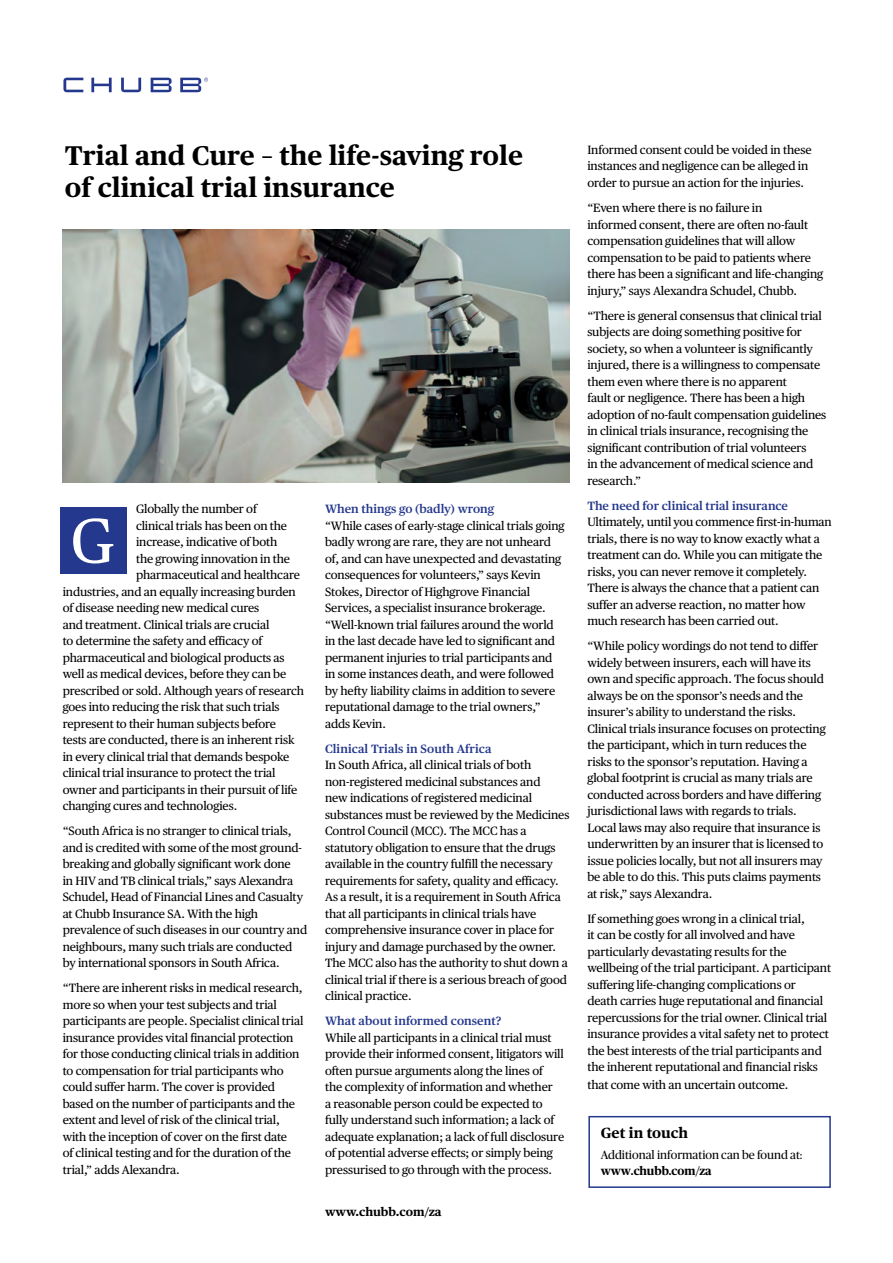
<style>
.page{position:relative;width:893px;height:1263px;background:#fff}
.page>*{position:absolute;margin:0;border:0;box-sizing:border-box;transform-origin:0 0}
.t1{font:63px "Chubb Publico Text";color:#fff}
.t2{font:700 27px/32.2px "Chubb Publico Text";color:#000}
.t3{font:700 14.7px "Chubb Publico Text";color:#000}
.t4{font:12px/16.5px "Chubb Publico Text";letter-spacing:-.01em;color:#000}
.t5{font:600 12px "Chubb Publico Text";color:#24388d}
.t6{font:12px "Chubb Publico";color:#000}
.t7{font:700 12px "Chubb Publico";color:#000}
.t8{font:700 12px "Chubb Publico Text";color:#000}
</style>
<div class="page">
<div style="left:588px;top:1116px;width:243px;height:72px;background:#fff;border:2px solid #24388d"></div>
<div style="left:60px;top:507px;width:67px;height:66px;background:#24388d"></div>
<svg style="left:63px;top:78px;width:145px;height:14px"></svg>
<img style="left:62px;top:230px;width:508px;height:253px">
<h2 class="t2" style="left:65px;top:137px;width:460px">Trial and Cure – the life-saving role of clinical trial insurance</h2>
<p class="t4" style="left:136px;top:500px;width:122px">Globally the number of</p>
<p class="t4" style="left:136px;top:517px;width:153px">clinical trials has been on the</p>
<p class="t4" style="left:136px;top:533px;width:143px">increase, indicative of both</p>
<p class="t4" style="left:136px;top:550px;width:156px">the growing innovation in the</p>
<p class="t4" style="left:136px;top:566px;width:165px">pharmaceutical and healthcare</p>
<p class="t4" style="left:63px;top:583px;width:235px">industries, and an equally increasing burden</p>
<p class="t4" style="left:63px;top:599px;width:198px">of disease needing new medical cures</p>
<p class="t4" style="left:63px;top:616px;width:208px">and treatment. Clinical trials are crucial</p>
<p class="t4" style="left:63px;top:632px;width:201px">to determine the safety and efficacy of</p>
<p class="t4" style="left:63px;top:649px;width:223px">pharmaceutical and biological products as</p>
<p class="t4" style="left:63px;top:665px;width:225px">well as medical devices, before they can be</p>
<p class="t4" style="left:63px;top:682px;width:243px">prescribed or sold. Although years of research</p>
<p class="t4" style="left:63px;top:698px;width:218px">goes into reducing the risk that such trials</p>
<p class="t4" style="left:63px;top:715px;width:215px">represent to their human subjects before</p>
<p class="t4" style="left:63px;top:731px;width:233px">tests are conducted, there is an inherent risk</p>
<p class="t4" style="left:63px;top:748px;width:228px">in every clinical trial that demands bespoke</p>
<p class="t4" style="left:63px;top:764px;width:214px">clinical trial insurance to protect the trial</p>
<p class="t4" style="left:63px;top:781px;width:236px">owner and participants in their pursuit of life</p>
<p class="t4" style="left:63px;top:797px;width:176px">changing cures and technologies.</p>
<p class="t4" style="left:63px;top:822px;width:246px">“South Africa is no stranger to clinical trials, and is credited with some of the most ground&shy;breaking and globally significant work done<br>in HIV and TB clinical trials,” says Alexandra Schudel, Head of Financial Lines and Casualty at Chubb Insurance SA. With the high prevalence of such diseases in our country and neighbours, many such trials are conducted by international sponsors in South Africa.</p>
<p class="t4" style="left:63px;top:979px;width:242px">“There are inherent risks in medical research, more so when your test subjects and trial participants are people. Specialist clinical trial insurance provides vital financial protection for those conducting clinical trials in addition to compensation for trial participants who could suffer harm. The cover is provided based on the number of participants and the extent and level of risk of the clinical trial, with the inception of cover on the first date<br>of clinical testing and for the duration of the trial,” adds Alexandra.</p>
<h1 class="t1" style="left:71px;top:493px;width:45px">G</h1>
<p class="t5" style="left:325px;top:500px;width:171px">When things go (badly) wrong</p>
<p class="t4" style="left:325px;top:517px;width:241px">“While cases of early-stage clinical trials going badly wrong are rare, they are not unheard of, and can have unexpected and devastating consequences for volunteers,” says Kevin Stokes, Director of Highgrove Financial Services, a specialist insurance brokerage. “Well-known trial failures around the world in the last decade have led to significant and permanent injuries to trial participants and in some instances death, and were followed by hefty liability claims in addition to severe reputational damage to the trial owners,” adds Kevin.</p>
<p class="t5" style="left:325px;top:739px;width:168px">Clinical Trials in South Africa</p>
<p class="t4" style="left:325px;top:756px;width:246px">In South Africa, all clinical trials of both non-registered medicinal substances and<br>new indications of registered medicinal substances must be reviewed by the Medicines Control Council (MCC). The MCC has a statutory obligation to ensure that the drugs available in the country fulfill the necessary requirements for safety, quality and efficacy.<br>As a result, it is a requirement in South Africa that all participants in clinical trials have comprehensive insurance cover in place for injury and damage purchased by the owner.<br>The MCC also has the authority to shut down a clinical trial if there is a serious breach of good clinical practice.</p>
<p class="t5" style="left:325px;top:1012px;width:178px">What about informed consent?</p>
<p class="t4" style="left:325px;top:1029px;width:241px">While all participants in a clinical trial must provide their informed consent, litigators will often pursue arguments along the lines of<br>the complexity of information and whether<br>a reasonable person could be expected to fully understand such information; a lack of adequate explanation; a lack of full disclosure of potential adverse effects; or simply being pressurised to go through with the process.</p>
<p class="t8" style="left:325px;top:1202px;width:118px">www.chubb.com/za</p>
<p class="t4" style="left:587px;top:141px;width:226px">Informed consent could be voided in these instances and negligence can be alleged in order to pursue an action for the injuries.</p>
<p class="t4" style="left:587px;top:199px;width:237px">“Even where there is no failure in<br>informed consent, there are often no-fault compensation guidelines that will allow compensation to be paid to patients where there has been a significant and life-changing injury,” says Alexandra Schudel, Chubb.</p>
<p class="t4" style="left:587px;top:306px;width:241px">“There is general consensus that clinical trial subjects are doing something positive for society, so when a volunteer is significantly injured, there is a willingness to compensate them even where there is no apparent<br>fault or negligence. There has been a high adoption of no-fault compensation guidelines in clinical trials insurance, recognising the significant contribution of trial volunteers<br>in the advancement of medical science and research.”</p>
<p class="t5" style="left:587px;top:496px;width:202px">The need for clinical trial insurance</p>
<p class="t4" style="left:587px;top:513px;width:246px">Ultimately, until you commence first-in-human trials, there is no way to know exactly what a treatment can do. While you can mitigate the risks, you can never remove it completely.<br>There is always the chance that a patient can suffer an adverse reaction, no matter how much research has been carried out.</p>
<p class="t4" style="left:587px;top:637px;width:240px">“While policy wordings do not tend to differ widely between insurers, each will have its own and specific approach. The focus should always be on the sponsor’s needs and the insurer’s ability to understand the risks.<br>Clinical trials insurance focuses on protecting the participant, which in turn reduces the risks to the sponsor’s reputation. Having a global footprint is crucial as many trials are conducted across borders and have differing jurisdictional laws with regards to trials.<br>Local laws may also require that insurance is underwritten by an insurer that is licensed to issue policies locally, but not all insurers may be able to do this. This puts claims payments at risk,” says Alexandra.</p>
<p class="t4" style="left:587px;top:909px;width:245px">If something goes wrong in a clinical trial,<br>it can be costly for all involved and have particularly devastating results for the wellbeing of the trial participant. A participant suffering life-changing complications or<br>death carries huge reputational and financial repercussions for the trial owner. Clinical trial insurance provides a vital safety net to protect the best interests of the trial participants and the inherent reputational and financial risks</p>
<p class="t4" style="left:587px;top:1076px;width:203px">that come with an uncertain outcome.</p>
<p class="t3" style="left:601px;top:1121px;width:89px">Get in touch</p>
<p class="t6" style="left:601px;top:1146px;width:203px">Additional information can be found at:</p>
<p class="t7" style="left:601px;top:1162px;width:112px">www.chubb.com/za</p>
</div>
